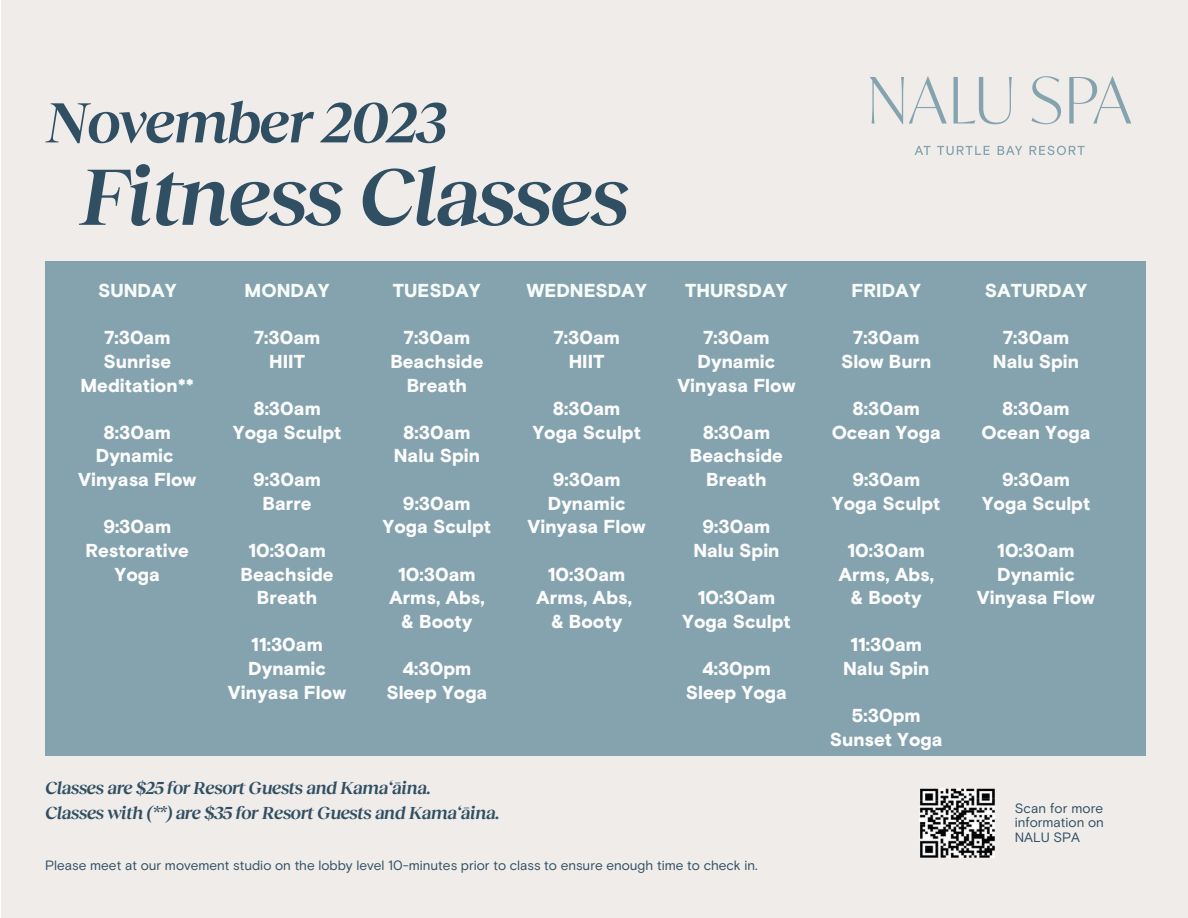
<style>
.page{position:relative;width:1188px;height:918px;background:#fff}
.page>*{position:absolute;margin:0;border:0;box-sizing:border-box;transform-origin:0 0}
.t1{font:italic 600 82.5px "Reckless Neue";letter-spacing:-.025em;color:#304f62}
.t2{font:italic 600 58.5px "Reckless Neue";letter-spacing:-.025em;color:#304f62}
.t3{font:900 18.75px/23.7px "Basis Grotesque Pro";color:#fcfcfc;text-align:center}
.t4{font:900 18.75px "Basis Grotesque Pro";color:#f8fcf9}
.t5{font:italic 600 18px "Reckless Neue";letter-spacing:-.025em;color:#304f62}
.t6{font:13.5px/14.7px "Basis Grotesque Pro";color:#304f62}
</style>
<div class="page">
<div style="left:1px;top:0;width:1187px;height:918px;background:#efecea"></div>
<div style="left:45px;top:262px;width:1101px;height:494px;background:#84a3ae"></div>
<svg style="left:870px;top:76px;width:77px;height:48px"></svg>
<svg style="left:954px;top:77px;width:58px;height:47px"></svg>
<svg style="left:1032px;top:76px;width:29px;height:48px"></svg>
<svg style="left:1069px;top:76px;width:62px;height:48px"></svg>
<svg style="left:915px;top:146px;width:16px;height:9px"></svg>
<svg style="left:937px;top:146px;width:53px;height:9px"></svg>
<svg style="left:998px;top:146px;width:24px;height:9px"></svg>
<svg style="left:1030px;top:146px;width:55px;height:9px"></svg>
<img style="left:919px;top:789px;width:75px;height:68px">
<p class="t2" style="left:45px;top:85px;width:403px">November 2023</p>
<p class="t1" style="left:80px;top:143px;width:551px">Fitness Classes</p>
<p class="t4" style="left:98px;top:278px;width:80px">SUNDAY</p>
<p class="t3" style="left:104px;top:325px;width:68px">7:30am</p>
<p class="t3" style="left:81px;top:349px;width:115px">Sunrise<br>Meditation**</p>
<p class="t3" style="left:104px;top:420px;width:69px">8:30am</p>
<p class="t3" style="left:96px;top:443px;width:79px">Dynamic</p>
<p class="t3" style="left:78px;top:467px;width:120px">Vinyasa Flow</p>
<p class="t3" style="left:103px;top:514px;width:69px">9:30am</p>
<p class="t3" style="left:86px;top:538px;width:105px">Restorative<br>Yoga</p>
<p class="t4" style="left:245px;top:278px;width:86px">MONDAY</p>
<p class="t3" style="left:254px;top:325px;width:68px">7:30am</p>
<p class="t3" style="left:269px;top:349px;width:37px">HIIT</p>
<p class="t3" style="left:253px;top:396px;width:69px">8:30am</p>
<p class="t3" style="left:233px;top:420px;width:110px">Yoga Sculpt</p>
<p class="t3" style="left:253px;top:467px;width:69px">9:30am</p>
<p class="t3" style="left:263px;top:490px;width:51px">Barre</p>
<p class="t3" style="left:248px;top:538px;width:79px">10:30am</p>
<p class="t3" style="left:241px;top:561px;width:95px">Beachside<br>Breath</p>
<p class="t3" style="left:251px;top:632px;width:73px">11:30am</p>
<p class="t3" style="left:228px;top:656px;width:120px">Dynamic<br>Vinyasa Flow</p>
<p class="t4" style="left:393px;top:278px;width:89px">TUESDAY</p>
<p class="t3" style="left:404px;top:325px;width:68px">7:30am</p>
<p class="t3" style="left:390px;top:349px;width:95px">Beachside<br>Breath</p>
<p class="t3" style="left:403px;top:420px;width:69px">8:30am</p>
<p class="t3" style="left:394px;top:443px;width:88px">Nalu Spin</p>
<p class="t3" style="left:403px;top:490px;width:69px">9:30am</p>
<p class="t3" style="left:383px;top:514px;width:110px">Yoga Sculpt</p>
<p class="t3" style="left:398px;top:561px;width:79px">10:30am</p>
<p class="t3" style="left:389px;top:585px;width:97px">Arms, Abs,</p>
<p class="t3" style="left:401px;top:609px;width:73px">&amp; Booty</p>
<p class="t3" style="left:402px;top:656px;width:70px">4:30pm</p>
<p class="t3" style="left:386px;top:679px;width:103px">Sleep Yoga</p>
<p class="t4" style="left:526px;top:278px;width:122px">WEDNESDAY</p>
<p class="t3" style="left:553px;top:325px;width:68px">7:30am</p>
<p class="t3" style="left:569px;top:349px;width:37px">HIIT</p>
<p class="t3" style="left:553px;top:396px;width:69px">8:30am</p>
<p class="t3" style="left:532px;top:420px;width:110px">Yoga Sculpt</p>
<p class="t3" style="left:553px;top:467px;width:69px">9:30am</p>
<p class="t3" style="left:528px;top:490px;width:120px">Dynamic<br>Vinyasa Flow</p>
<p class="t3" style="left:548px;top:561px;width:79px">10:30am</p>
<p class="t3" style="left:536px;top:585px;width:97px">Arms, Abs,</p>
<p class="t3" style="left:551px;top:609px;width:73px">&amp; Booty</p>
<p class="t4" style="left:685px;top:278px;width:104px">THURSDAY</p>
<p class="t3" style="left:703px;top:325px;width:68px">7:30am</p>
<p class="t3" style="left:677px;top:349px;width:120px">Dynamic<br>Vinyasa Flow</p>
<p class="t3" style="left:703px;top:420px;width:69px">8:30am</p>
<p class="t3" style="left:690px;top:443px;width:95px">Beachside<br>Breath</p>
<p class="t3" style="left:703px;top:514px;width:69px">9:30am</p>
<p class="t3" style="left:693px;top:538px;width:88px">Nalu Spin</p>
<p class="t3" style="left:698px;top:585px;width:79px">10:30am</p>
<p class="t3" style="left:682px;top:609px;width:110px">Yoga Sculpt</p>
<p class="t3" style="left:702px;top:656px;width:70px">4:30pm</p>
<p class="t3" style="left:686px;top:679px;width:103px">Sleep Yoga</p>
<p class="t5" style="left:45px;top:776px;width:387px">Classes are $25 for Resort Guests and Kama‘āina.</p>
<p class="t5" style="left:45px;top:801px;width:456px">Classes with (**) are $35 for Resort Guests and Kama‘āina.</p>
<p class="t6" style="left:45px;top:857px;width:714px">Please meet at our movement studio on the lobby level 10-minutes prior to class to ensure enough time to check in.</p>
<p class="t4" style="left:852px;top:278px;width:71px">FRIDAY</p>
<p class="t3" style="left:853px;top:325px;width:68px">7:30am</p>
<p class="t3" style="left:841px;top:349px;width:92px">Slow Burn</p>
<p class="t3" style="left:853px;top:396px;width:69px">8:30am</p>
<p class="t3" style="left:832px;top:420px;width:111px">Ocean Yoga</p>
<p class="t3" style="left:852px;top:467px;width:69px">9:30am</p>
<p class="t3" style="left:832px;top:490px;width:110px">Yoga Sculpt</p>
<p class="t3" style="left:847px;top:538px;width:79px">10:30am</p>
<p class="t3" style="left:838px;top:561px;width:97px">Arms, Abs,</p>
<p class="t3" style="left:851px;top:585px;width:73px">&amp; Booty</p>
<p class="t3" style="left:850px;top:632px;width:73px">11:30am</p>
<p class="t3" style="left:843px;top:656px;width:88px">Nalu Spin</p>
<p class="t3" style="left:852px;top:703px;width:70px">5:30pm</p>
<p class="t3" style="left:830px;top:727px;width:114px">Sunset Yoga</p>
<p class="t4" style="left:985px;top:278px;width:104px">SATURDAY</p>
<p class="t3" style="left:1003px;top:325px;width:68px">7:30am</p>
<p class="t3" style="left:993px;top:349px;width:88px">Nalu Spin</p>
<p class="t3" style="left:1002px;top:396px;width:69px">8:30am</p>
<p class="t3" style="left:981px;top:420px;width:111px">Ocean Yoga</p>
<p class="t3" style="left:1002px;top:467px;width:69px">9:30am</p>
<p class="t3" style="left:982px;top:490px;width:110px">Yoga Sculpt</p>
<p class="t3" style="left:997px;top:538px;width:79px">10:30am</p>
<p class="t3" style="left:977px;top:561px;width:120px">Dynamic<br>Vinyasa Flow</p>
<p class="t6" style="left:1015px;top:800px;width:90px">Scan for more</p>
<p class="t6" style="left:1015px;top:815px;width:91px">information on<br>NALU SPA</p>
</div>
